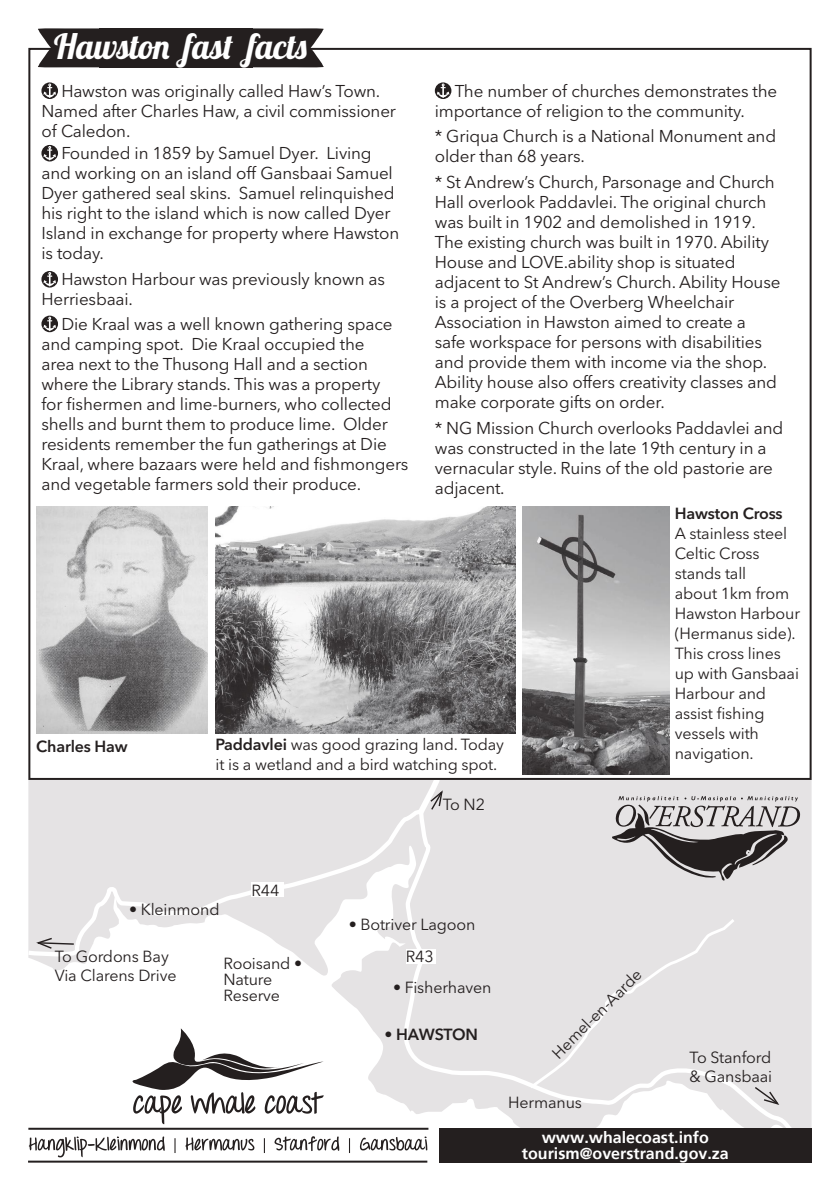
<style>
.page{position:relative;width:840px;height:1191px;background:#fff}
.page>*{position:absolute;margin:0;border:0;box-sizing:border-box;transform-origin:0 0}
.t1{font:34.8px "Lobster 1.4";letter-spacing:-.01em;color:#fff}
.t2{font:17px/20px "Avenir Next LT Pro";letter-spacing:-.01em;color:#241f1f}
.t3{font:16px/20px "Avenir Next LT Pro";letter-spacing:-.01em;color:#241f1f}
.t4{font:700 16px/16px "Frutiger";color:#fff;text-align:center}
.t5{font:600 16px "Avenir Next LT Pro";letter-spacing:-.01em;color:#241f1f}
.s1{font-weight:600}
</style>
<div class="page">
<svg style="left:28px;top:780px;width:783px;height:383px;fill:#e5e3e4"></svg>
<img style="left:215px;top:507px;width:300px;height:227px">
<img style="left:36px;top:507px;width:171px;height:227px">
<svg style="left:28px;top:810px;width:707px;height:295px"></svg>
<div style="left:251px;top:882px;width:32px;height:14px;background:#fff"></div>
<div style="left:405px;top:948px;width:30px;height:15px;background:#fff"></div>
<div style="left:99px;top:28px;width:154px;height:39px;background:#241f1f"></div>
<svg style="left:38px;top:28px;width:77px;height:40px"></svg>
<svg style="left:246px;top:28px;width:77px;height:40px;background:#363232"></svg>
<svg style="left:34px;top:936px;width:41px;height:14px"></svg>
<svg style="left:414px;top:777px;width:30px;height:41px"></svg>
<svg style="left:528px;top:916px;width:284px;height:222px;background:#e7e5e6"></svg>
<svg style="left:131px;top:1028px;width:192px;height:96px"></svg>
<svg style="left:29px;top:1136px;width:398px;height:21px"></svg>
<div style="left:439px;top:1127px;width:372px;height:35px;background:#241f1f"></div>
<hr style="left:28px;top:1127px;width:400px;height:2px;background:#241f1f">
<hr style="left:28px;top:1160px;width:399px;height:2px;background:#241f1f">
<img style="left:522px;top:507px;width:147px;height:267px">
<svg style="left:41px;top:82px;width:17px;height:17px"></svg>
<svg style="left:43px;top:83px;width:13px;height:15px"></svg>
<svg style="left:41px;top:145px;width:17px;height:16px"></svg>
<svg style="left:43px;top:146px;width:13px;height:14px"></svg>
<svg style="left:41px;top:271px;width:17px;height:16px"></svg>
<svg style="left:43px;top:272px;width:13px;height:14px"></svg>
<svg style="left:434px;top:82px;width:17px;height:17px"></svg>
<svg style="left:436px;top:83px;width:13px;height:15px"></svg>
<svg style="left:41px;top:316px;width:17px;height:16px"></svg>
<svg style="left:43px;top:317px;width:13px;height:14px"></svg>
<svg style="left:611px;top:796px;width:188px;height:84px;background:#a4a1a2"></svg>
<h1 class="t1" style="left:54px;top:24px;width:254px">Hawston fast facts</h1>
<p class="t2" style="left:41px;top:81px;width:356px;text-indent:20px">Hawston was originally called Haw’s Town.<br>Named after Charles Haw, a civil commissioner of Caledon.</p>
<p class="t2" style="left:41px;top:143px;width:359px;text-indent:20px">Founded in 1859 by Samuel Dyer. Living and working on an island off Gansbaai Samuel Dyer gathered seal skins. Samuel relinquished his right to the island which is now called Dyer Island in exchange for property where Hawston is today.</p>
<p class="t2" style="left:41px;top:269px;width:345px;text-indent:20px">Hawston Harbour was previously known as<br>Herriesbaai.</p>
<p class="t2" style="left:41px;top:314px;width:368px;text-indent:20px">Die Kraal was a well known gathering space and camping spot. Die Kraal occupied the<br>area next to the Thusong Hall and a section where the Library stands. This was a property<br>for fishermen and lime-burners, who collected shells and burnt them to produce lime. Older residents remember the fun gatherings at Die Kraal, where bazaars were held and fishmongers and vegetable farmers sold their produce.</p>
<p class="t2" style="left:434px;top:81px;width:344px;text-indent:20px">The number of churches demonstrates the importance of religion to the community.</p>
<p class="t2" style="left:434px;top:126px;width:342px">* Griqua Church is a National Monument and older than 68 years.</p>
<p class="t2" style="left:434px;top:172px;width:347px">* St Andrew’s Church, Parsonage and Church Hall overlook Paddavlei. The original church was built in 1902 and demolished in 1919.<br>The existing church was built in 1970. Ability House and LOVE.ability shop is situated adjacent to St Andrew’s Church. Ability House is a project of the Overberg Wheelchair Association in Hawston aimed to create a safe workspace for persons with disabilities and provide them with income via the shop.<br>Ability house also offers creativity classes and make corporate gifts on order.</p>
<p class="t2" style="left:434px;top:418px;width:350px">* NG Mission Church overlooks Paddavlei and was constructed in the late 19th century in a vernacular style. Ruins of the old pastorie are adjacent.</p>
<p class="t5" style="left:36px;top:736px;width:93px">Charles Haw</p>
<p class="t3" style="left:215px;top:734px;width:290px"><span class="s1">Paddavlei</span> was good grazing land. Today it is a wetland and a bird watching spot.</p>
<p class="t3" style="left:251px;top:880px;width:29px">R44</p>
<p class="t3" style="left:442px;top:794px;width:44px">To N2</p>
<p class="t3" style="left:129px;top:899px;width:92px">• Kleinmond</p>
<p class="t3" style="left:55px;top:946px;width:123px;line-height:19.2px">To Gordons Bay<br>Via Clarens Drive</p>
<p class="t3" style="left:223px;top:955px;width:80px;line-height:16px">Rooisand •<br>Nature<br>Reserve</p>
<p class="t3" style="left:348px;top:914px;width:128px">• Botriver Lagoon</p>
<p class="t3" style="left:405px;top:946px;width:29px">R43</p>
<p class="t3" style="left:393px;top:976px;width:100px">• Fisherhaven</p>
<p class="t5" style="left:384px;top:1025px;width:95px">• HAWSTON</p>
<p class="t3" style="left:547px;top:1048px;width:121px;rotate:-45deg">Hemel-en-Aarde</p>
<p class="t3" style="left:508px;top:1092px;width:75px">Hermanus</p>
<p class="t5" style="left:674px;top:503px;width:109px">Hawston Cross</p>
<p class="t3" style="left:674px;top:523px;width:127px">A stainless steel<br>Celtic Cross stands tall<br>about 1km from<br>Hawston Harbour (Hermanus side).<br>This cross lines up with Gansbaai<br>Harbour and assist fishing vessels with navigation.</p>
<p class="t3" style="left:689px;top:1047px;width:84px;line-height:19.2px">To Stanford &amp; Gansbaai</p>
<p class="t4" style="left:521px;top:1129px;width:208px">www.whalecoast.info tourism@overstrand.gov.za</p>
</div>
